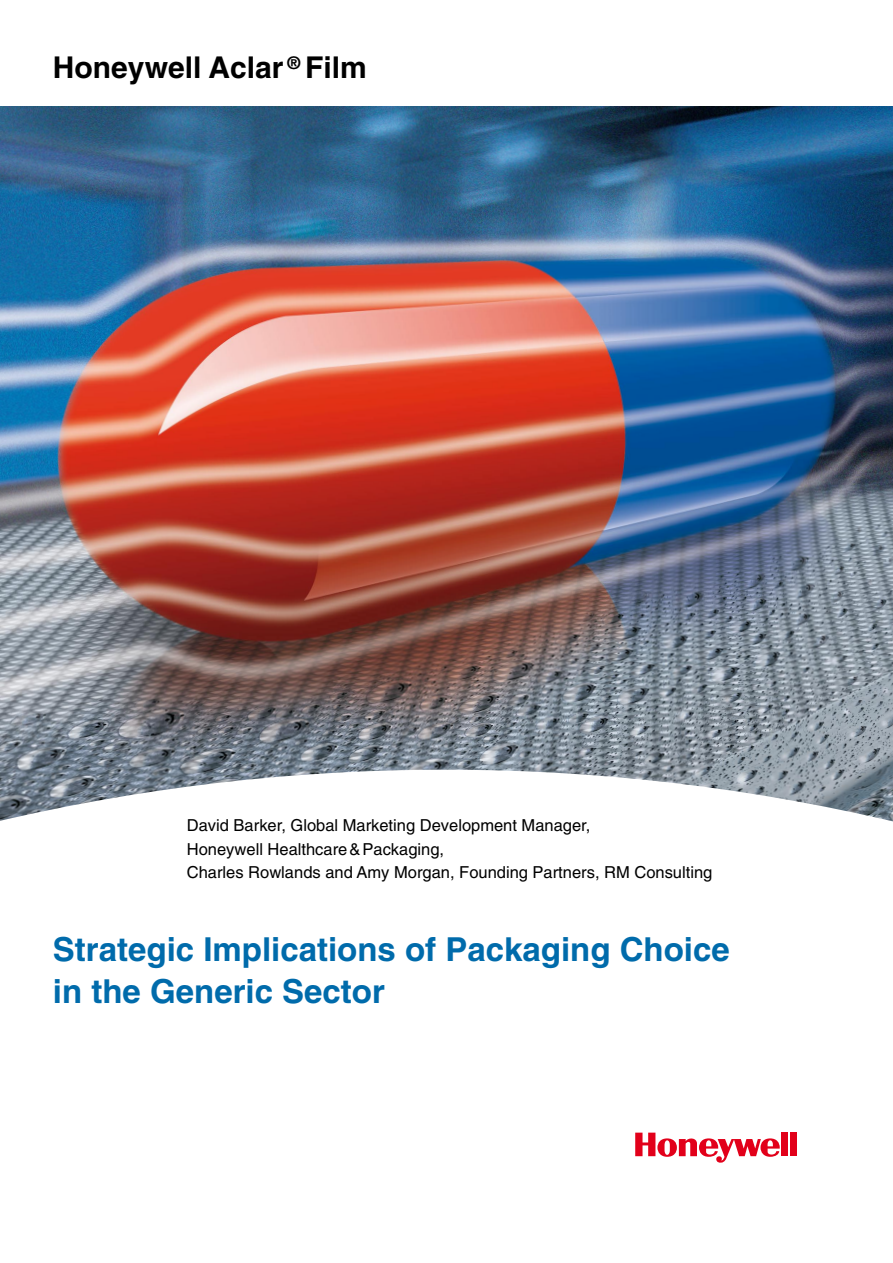
<style>
.page{position:relative;width:893px;height:1263px;background:#fff}
.page>*{position:absolute;margin:0;border:0;box-sizing:border-box;transform-origin:0 0}
.t1{font:700 33px/42px "Helvetica";color:#006bab}
.t2{font:700 30px "Helvetica";color:#000}
.t3{font:16.5px/23.9px "Helvetica";color:#000}
</style>
<div class="page">
<img style="left:0;top:106px;width:893px;height:664px">
<svg style="left:0;top:770px;width:893px;height:386px"></svg>
<div style="left:782px;top:1132px;width:6px;height:24px;background:#e2001a"></div>
<div style="left:790px;top:1132px;width:7px;height:24px;background:#e2001a"></div>
<svg style="left:635px;top:1132px;width:145px;height:31px"></svg>
<h2 class="t2" style="left:53px;top:50px;width:315px">Honeywell Aclar <sup>®</sup> Film</h2>
<p class="t3" style="left:187px;top:813px;width:527px">David Barker, Global Marketing Development Manager,<br>Honeywell Healthcare&amp;Packaging,<br>Charles Rowlands and Amy Morgan, Founding Partners, RM Consulting</p>
<h1 class="t1" style="left:53px;top:928px;width:678px">Strategic Implications of Packaging Choice in the Generic Sector</h1>
</div>
